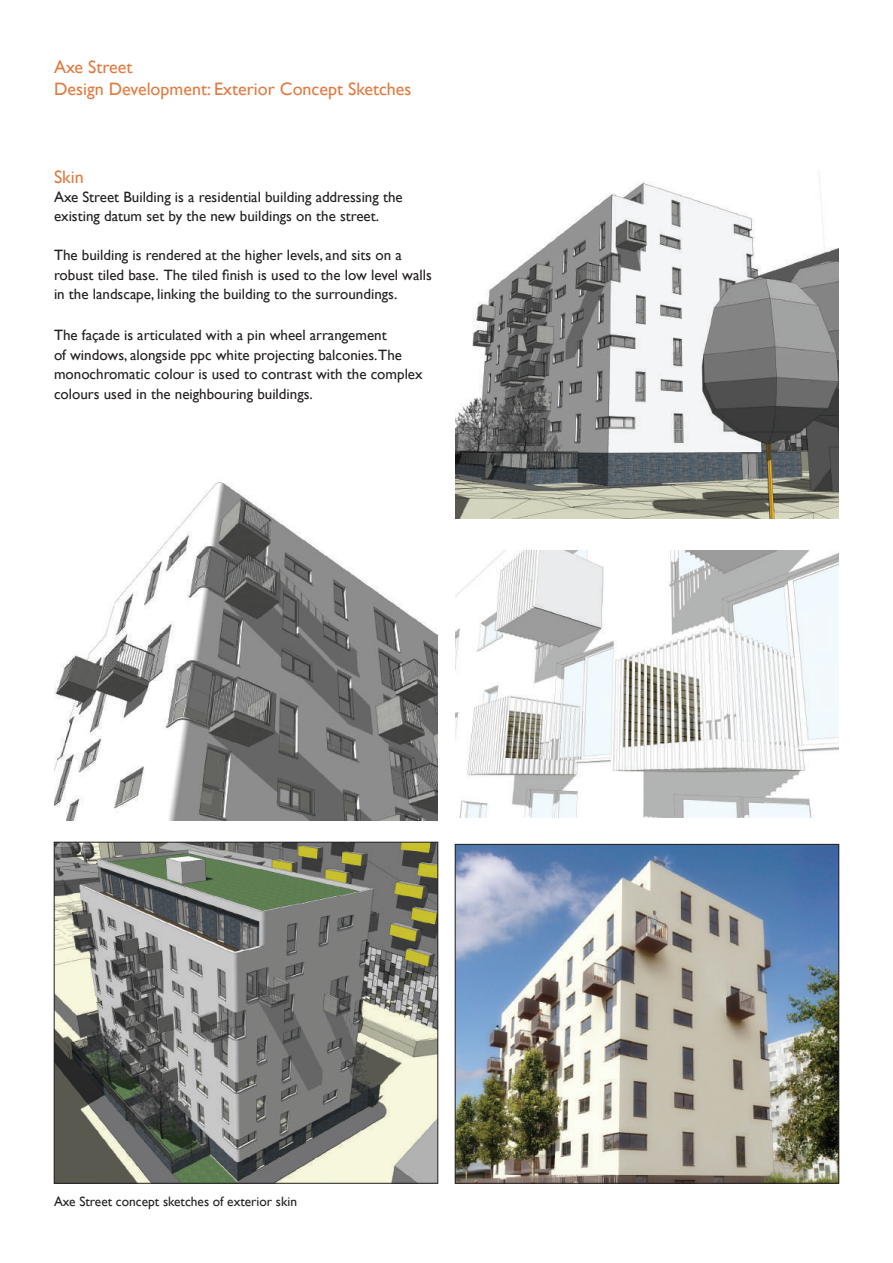
<style>
.page{position:relative;width:893px;height:1263px;background:#fff}
.page>*{position:absolute;margin:0;border:0;box-sizing:border-box;transform-origin:0 0}
.t1{font:18px/21.6px "Gill Sans";color:#de7c42}
.t2{font:15px/19.5px "Gill Sans";color:#231f20}
.t3{font:13.5px "Gill Sans";color:#231f20}
</style>
<div class="page">
<img style="left:455px;top:170px;width:384px;height:348px">
<img style="left:54px;top:482px;width:384px;height:339px">
<img style="left:455px;top:550px;width:384px;height:268px">
<img style="left:56px;top:844px;width:380px;height:337px">
<div style="left:54px;top:842px;width:384px;height:341px;border:1px solid #231f20"></div>
<img style="left:457px;top:846px;width:380px;height:335px">
<div style="left:455px;top:844px;width:384px;height:339px;border:1px solid #231f20"></div>
<p class="t1" style="left:54px;top:57px;width:359px">Axe Street<br>Design Development: Exterior Concept Sketches</p>
<p class="t1" style="left:54px;top:166px;width:31px">Skin</p>
<p class="t2" style="left:54px;top:187px;width:350px">Axe Street Building is a residential building addressing the existing datum set by the new buildings on the street.</p>
<p class="t2" style="left:54px;top:246px;width:379px">The building is rendered at the higher levels, and sits on a robust tiled base. The tiled finish is used to the low level walls in the landscape, linking the building to the surroundings.</p>
<p class="t2" style="left:54px;top:326px;width:370px">The façade is articulated with a pin wheel arrangement<br>of windows, alongside ppc white projecting balconies.The monochromatic colour is used to contrast with the complex colours used in the neighbouring buildings.</p>
<p class="t3" style="left:54px;top:1193px;width:245px">Axe Street concept sketches of exterior skin</p>
</div>
